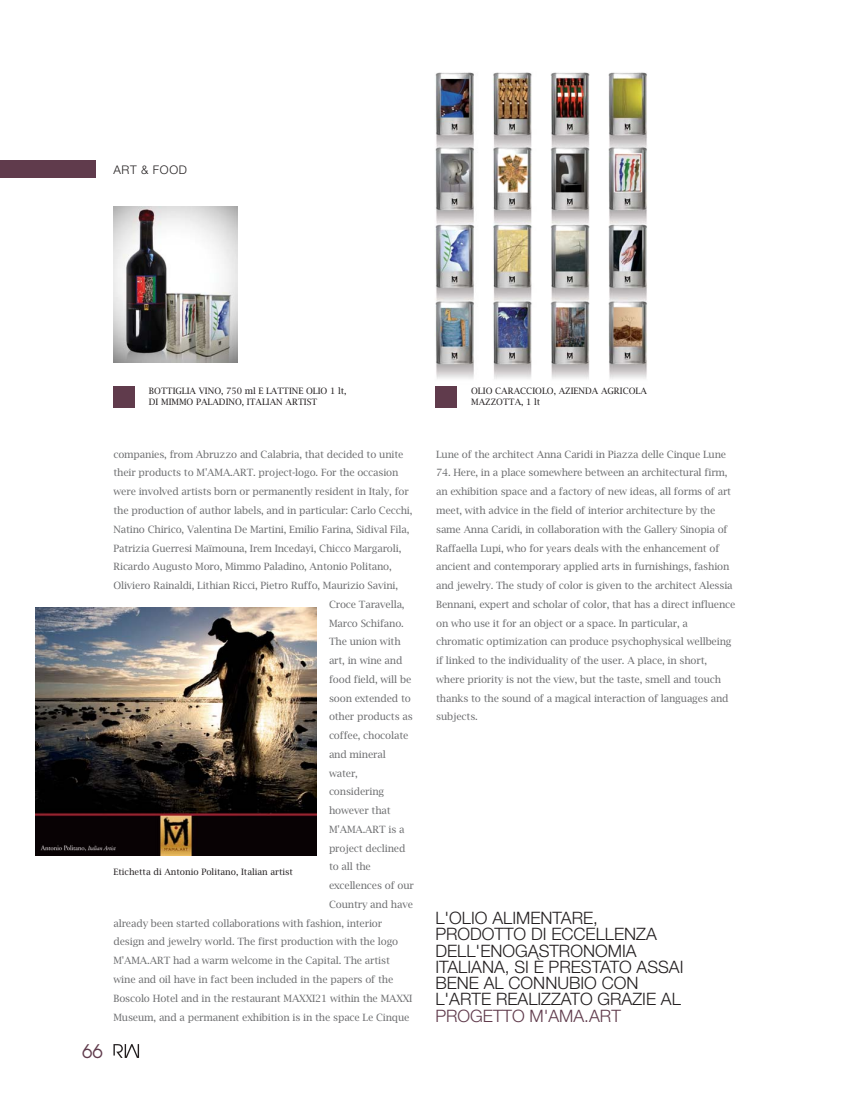
<style>
.page{position:relative;width:851px;height:1099px;background:#fff}
.page>*{position:absolute;margin:0;border:0;box-sizing:border-box;transform-origin:0 0}
.t1{font:18.75px "Avant Garde";color:#603b4c}
.t2{font:300 17.12px/16.2px "Helvetica Neue";color:#231f20}
.t3{font:300 17.12px "Helvetica Neue";color:#603b4c}
.t4{font:300 11.88px "Helvetica Neue";letter-spacing:.05em;color:#231f20}
.t5{font:10px/18.8px "Lucida Bright";letter-spacing:-.015em;color:#6d6e70}
.t6{font:8.75px/10.5px "Lucida Bright";color:#231f20}
</style>
<div class="page">
<div style="left:0;top:160px;width:96px;height:18px;background:#603b4c"></div>
<div style="left:113px;top:1044px;width:30px;height:18px;background:linear-gradient(to right,#fff,#fcfcfc)"></div>
<svg style="left:113px;top:1044px;width:26px;height:13px"></svg>
<img style="left:435px;top:72px;width:212px;height:307px">
<img style="left:35px;top:607px;width:281px;height:248px">
<div style="left:435px;top:386px;width:22px;height:22px;background:#603b4c"></div>
<img style="left:113px;top:206px;width:125px;height:157px">
<div style="left:113px;top:386px;width:22px;height:22px;background:#603b4c"></div>
<p class="t4" style="left:113px;top:165px;width:75px">ART &amp; FOOD</p>
<p class="t6" style="left:149px;top:386px;width:199px">BOTTIGLIA VINO, 750 ml E LATTINE OLIO 1 lt,<br>DI MIMMO PALADINO, ITALIAN ARTIST</p>
<h1 class="t1" style="left:82px;top:1044px;width:22px">66</h1>
<p class="t5" style="left:113px;top:445px;width:291px">companies, from Abruzzo and Calabria, that decided to unite</p>
<p class="t5" style="left:113px;top:464px;width:286px">their products to M'AMA.ART. project-logo. For the occasion</p>
<p class="t5" style="left:113px;top:483px;width:297px">were involved artists born or permanently resident in Italy, for</p>
<p class="t5" style="left:113px;top:502px;width:300px">the production of author labels, and in particular: Carlo Cecchi,</p>
<p class="t5" style="left:113px;top:520px;width:297px">Natino Chirico, Valentina De Martini, Emilio Farina, Sidival Fila,</p>
<p class="t5" style="left:113px;top:539px;width:289px">Patrizia Guerresi Maïmouna, Irem Incedayi, Chicco Margaroli,</p>
<p class="t5" style="left:113px;top:558px;width:280px">Ricardo Augusto Moro, Mimmo Paladino, Antonio Politano,</p>
<p class="t5" style="left:113px;top:577px;width:286px">Oliviero Rainaldi, Lithian Ricci, Pietro Ruffo, Maurizio Savini,</p>
<p class="t5" style="left:329px;top:595px;width:77px">Croce Taravella,</p>
<p class="t5" style="left:329px;top:614px;width:76px">Marco Schifano.</p>
<p class="t5" style="left:329px;top:633px;width:73px">The union with</p>
<p class="t5" style="left:329px;top:652px;width:75px">art, in wine and</p>
<p class="t5" style="left:329px;top:670px;width:84px">food field, will be</p>
<p class="t5" style="left:329px;top:689px;width:83px">soon extended to</p>
<p class="t5" style="left:329px;top:708px;width:85px">other products as</p>
<p class="t5" style="left:329px;top:727px;width:81px">coffee, chocolate</p>
<p class="t5" style="left:329px;top:745px;width:58px">and mineral</p>
<p class="t5" style="left:329px;top:764px;width:30px">water,</p>
<p class="t5" style="left:329px;top:783px;width:57px">considering</p>
<p class="t5" style="left:329px;top:802px;width:63px">however that</p>
<p class="t5" style="left:329px;top:820px;width:77px">M'AMA.ART is a</p>
<p class="t5" style="left:329px;top:839px;width:78px">project declined</p>
<p class="t5" style="left:329px;top:858px;width:43px">to all the</p>
<p class="t5" style="left:329px;top:877px;width:86px">excellences of our</p>
<p class="t5" style="left:329px;top:895px;width:85px">Country and have</p>
<p class="t5" style="left:113px;top:914px;width:270px">already been started collaborations with fashion, interior</p>
<p class="t5" style="left:113px;top:933px;width:286px">design and jewelry world. The first production with the logo</p>
<p class="t5" style="left:113px;top:952px;width:278px">M'AMA.ART had a warm welcome in the Capital. The artist</p>
<p class="t5" style="left:113px;top:970px;width:281px">wine and oil have in fact been included in the papers of the</p>
<p class="t5" style="left:113px;top:989px;width:300px">Boscolo Hotel and in the restaurant MAXXI21 within the MAXXI</p>
<p class="t5" style="left:113px;top:1008px;width:297px">Museum, and a permanent exhibition is in the space Le Cinque</p>
<p class="t6" style="left:113px;top:867px;width:181px">Etichetta di Antonio Politano, Italian artist</p>
<p class="t6" style="left:471px;top:386px;width:177px">OLIO CARACCIOLO, AZIENDA AGRICOLA<br>MAZZOTTA, 1 lt</p>
<p class="t5" style="left:436px;top:445px;width:291px">Lune of the architect Anna Caridi in Piazza delle Cinque Lune</p>
<p class="t5" style="left:436px;top:464px;width:301px">74. Here, in a place somewhere between an architectural firm, an exhibition space and a factory of new ideas, all forms of art meet, with advice in the field of interior architecture by the same Anna Caridi, in collaboration with the Gallery Sinopia of Raffaella Lupi, who for years deals with the enhancement of ancient and contemporary applied arts in furnishings, fashion and jewelry. The study of color is given to the architect Alessia Bennani, expert and scholar of color, that has a direct influence on who use it for an object or a space. In particular, a chromatic optimization can produce psychophysical wellbeing if linked to the individuality of the user. A place, in short, where priority is not the view, but the taste, smell and touch thanks to the sound of a magical interaction of languages and subjects.</p>
<h2 class="t2" style="left:435px;top:911px;width:249px">L'OLIO ALIMENTARE,<br>PRODOTTO DI ECCELLENZA<br>DELL'ENOGASTRONOMIA<br>ITALIANA, SI È PRESTATO ASSAI<br>BENE AL CONNUBIO CON<br>L'ARTE REALIZZATO GRAZIE AL</h2>
<h2 class="t3" style="left:435px;top:1009px;width:187px">PROGETTO M'AMA.ART</h2>
</div>
